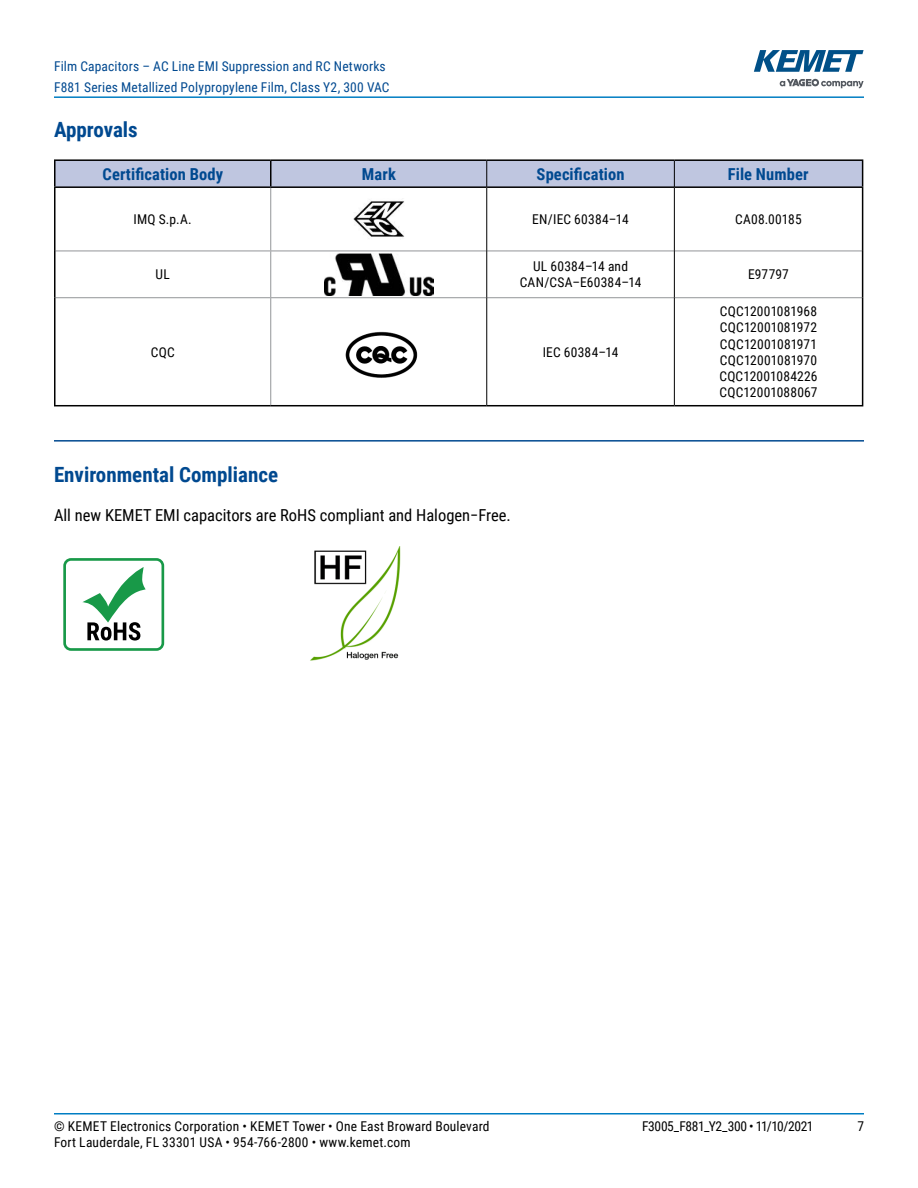
<style>
.page{position:relative;width:918px;height:1188px;background:#fff}
.page>*{position:absolute;margin:0;border:0;box-sizing:border-box;transform-origin:0 0}
.t1{font:700 21px "Roboto Condensed";color:#004990}
.t2{font:16.5px "Roboto Condensed";color:#000}
.t3{font:700 16.5px "Roboto Condensed";letter-spacing:.005em;color:#004990}
.t4{font:13.5px/16.2px "Roboto Condensed";letter-spacing:.015em;color:#000;text-align:center}
.t5{font:13.5px/21px "Roboto Condensed";letter-spacing:.015em;color:#004990}
.t6{font:13.5px "Roboto Condensed";letter-spacing:-.025em;color:#000}
</style>
<div class="page">
<hr style="left:54px;top:1113px;width:810px;height:2px;background:#007dc3">
<hr style="left:54px;top:96px;width:810px;height:2px;background:#007dc3">
<svg style="left:780px;top:79px;width:84px;height:9px"></svg>
<svg style="left:754px;top:50px;width:110px;height:22px"></svg>
<hr style="left:54px;top:440px;width:810px;height:2px;background:#004990">
<hr style="left:56px;top:251px;width:215px;height:1px;background:#939598">
<hr style="left:271px;top:251px;width:215px;height:1px;background:#939598">
<hr style="left:487px;top:251px;width:187px;height:1px;background:#939598">
<hr style="left:675px;top:251px;width:187px;height:1px;background:#939598">
<hr style="left:56px;top:297px;width:215px;height:1px;background:#939598">
<hr style="left:271px;top:297px;width:215px;height:1px;background:#939598">
<hr style="left:487px;top:297px;width:187px;height:1px;background:#939598">
<hr style="left:675px;top:297px;width:187px;height:1px;background:#939598">
<hr style="left:54px;top:405px;width:217px;height:1px;background:#000">
<hr style="left:271px;top:405px;width:216px;height:1px;background:#000">
<hr style="left:487px;top:405px;width:187px;height:1px;background:#000">
<hr style="left:674px;top:405px;width:189px;height:1px;background:#000">
<hr style="left:54px;top:188px;width:2px;height:63px;background:#000">
<hr style="left:862px;top:188px;width:1px;height:63px;background:#000">
<hr style="left:54px;top:251px;width:2px;height:47px;background:#000">
<hr style="left:862px;top:251px;width:1px;height:47px;background:#000">
<hr style="left:54px;top:298px;width:2px;height:107px;background:#000">
<hr style="left:862px;top:298px;width:1px;height:107px;background:#000">
<hr style="left:270px;top:188px;width:1px;height:63px;background:#939598">
<hr style="left:270px;top:251px;width:1px;height:46px;background:#939598">
<hr style="left:270px;top:298px;width:1px;height:107px;background:#939598">
<hr style="left:54px;top:159px;width:217px;height:2px;background:#000">
<hr style="left:54px;top:161px;width:2px;height:25px;background:#000">
<hr style="left:271px;top:159px;width:216px;height:2px;background:#000">
<hr style="left:487px;top:159px;width:187px;height:2px;background:#000">
<hr style="left:674px;top:159px;width:189px;height:2px;background:#000">
<hr style="left:54px;top:186px;width:217px;height:2px;background:#000">
<hr style="left:271px;top:186px;width:215px;height:2px;background:#000">
<hr style="left:487px;top:186px;width:187px;height:2px;background:#000">
<hr style="left:675px;top:186px;width:188px;height:2px;background:#000">
<svg style="left:55px;top:160px;width:808px;height:27px;background:#b3b9d2"></svg>
<hr style="left:486px;top:187px;width:1px;height:64px;background:#000">
<hr style="left:674px;top:187px;width:1px;height:64px;background:#000">
<hr style="left:486px;top:251px;width:1px;height:47px;background:#000">
<hr style="left:674px;top:251px;width:1px;height:47px;background:#000">
<hr style="left:486px;top:298px;width:1px;height:107px;background:#000">
<hr style="left:674px;top:298px;width:1px;height:107px;background:#000">
<img style="left:353px;top:201px;width:52px;height:37px">
<img style="left:324px;top:254px;width:109px;height:41px">
<img style="left:345px;top:331px;width:73px;height:47px">
<div style="left:63px;top:558px;width:101px;height:93px;border:3px solid #189948;border-radius:6px"></div>
<svg style="left:82px;top:567px;width:64px;height:74px"></svg>
<img style="left:310px;top:546px;width:91px;height:115px">
<p class="t5" style="left:54px;top:55px;width:337px">Film Capacitors – AC Line EMI Suppression and RC Networks<br>F881 Series Metallized Polypropylene Film, Class Y2, 300 VAC</p>
<h1 class="t1" style="left:54px;top:115px;width:85px">Approvals</h1>
<p class="t3" style="left:102px;top:162px;width:122px">Certification Body</p>
<p class="t3" style="left:362px;top:162px;width:35px">Mark</p>
<p class="t3" style="left:537px;top:162px;width:89px">Specification</p>
<p class="t3" style="left:728px;top:162px;width:82px">File Number</p>
<p class="t4" style="left:134px;top:211px;width:60px">IMQ S.p.A.</p>
<p class="t4" style="left:532px;top:211px;width:98px">EN/IEC 60384–14</p>
<p class="t4" style="left:735px;top:211px;width:68px">CA08.00185</p>
<p class="t4" style="left:156px;top:266px;width:16px">UL</p>
<p class="t4" style="left:520px;top:258px;width:123px">UL 60384–14 and<br>CAN/CSA–E60384–14</p>
<p class="t4" style="left:748px;top:266px;width:42px">E97797</p>
<p class="t4" style="left:151px;top:343px;width:25px">CQC</p>
<p class="t4" style="left:543px;top:343px;width:77px">IEC 60384–14</p>
<h1 class="t1" style="left:54px;top:460px;width:226px">Environmental Compliance</h1>
<p class="t2" style="left:54px;top:504px;width:458px">All new KEMET EMI capacitors are RoHS compliant and Halogen−Free.</p>
<p class="t4" style="left:719px;top:303px;width:100px;text-align:justify">CQC12001081968<br>CQC12001081972<br>CQC12001081971<br>CQC12001081970<br>CQC12001084226<br>CQC12001088067</p>
<p class="t4" style="left:54px;top:1117px;width:437px">© KEMET Electronics Corporation • KEMET Tower • One East Broward Boulevard</p>
<p class="t6" style="left:642px;top:1116px;width:173px">F3005_F881_Y2_300 • 11/10/2021</p>
<p class="t4" style="left:857px;top:1117px;width:8px">7</p>
<p class="t4" style="left:54px;top:1133px;width:358px">Fort Lauderdale, FL 33301 USA • 954-766-2800 • www.kemet.com</p>
</div>
